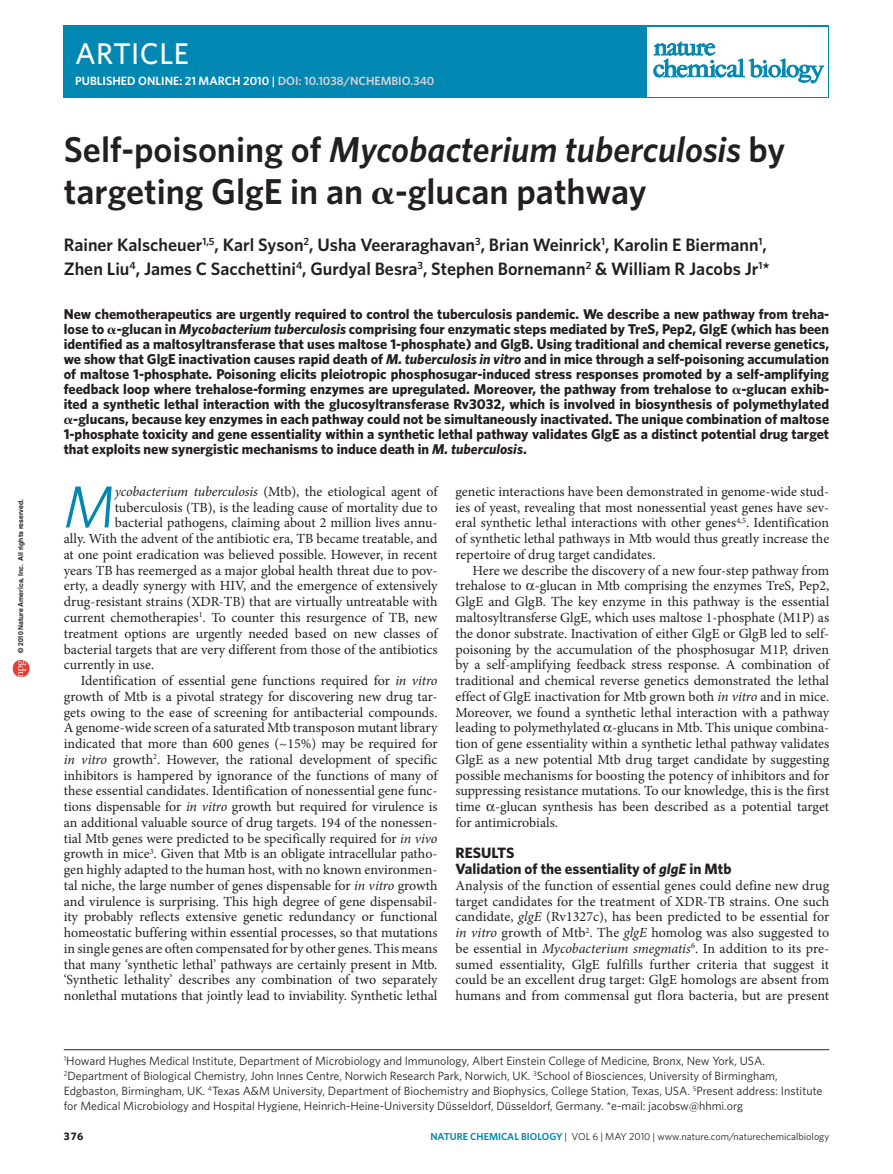
<style>
.page{position:relative;width:893px;height:1174px;background:#fff}
.page>*{position:absolute;margin:0;border:0;box-sizing:border-box;transform-origin:0 0}
.t1{font:italic 59.4px "Whitney";color:#0087b2}
.t2{font:600 36px/42px "Whitney";color:#231f20}
.t3{font:500 30px "Whitney";letter-spacing:.01em;color:#fff}
.t4{font:600 18px/24px "Whitney";color:#231f20}
.t5{font:700 15px/15.8px "Whitney";color:#231f20}
.t6{font:700 14.25px/15px "Whitney";color:#231f20;text-align:justify}
.t7{font:13.95px/15.8px "Minion Pro";color:#231f20;text-align:justify}
.t8{font:12px/15px "Whitney";color:#231f20}
.t9{font:600 12px "Whitney";color:#fff}
.t10{font:700 10.8px "Whitney";color:#231f20}
.t11{font:10.2px "Whitney";color:#231f20}
.t12{font:700 6.9px "Helvetica LT Std";color:#231f20}
.s1{color:#d1d2d4}
.s2{font-style:italic}
.s3{font-family:"Mathematical Pi Four";font-weight:400}
.s4{font-weight:600;color:#0087b2}
</style>
<div class="page">
<div style="left:64px;top:26px;width:765px;height:72px;background:#0087b2"></div>
<div style="left:648px;top:27px;width:180px;height:69px;background:#fff"></div>
<svg style="left:653px;top:42px;width:171px;height:41px"></svg>
<hr style="left:64px;top:1049px;width:765px;height:1px;background:#231f20">
<img style="left:13px;top:660px;width:16px;height:16px">
<p class="t12" style="left:17px;top:653px;width:156px;rotate:-90deg">© 2010 Nature America, Inc. All rights reserved.</p>
<h3 class="t3" style="left:75px;top:35px;width:115px">ARTICLE</h3>
<p class="t9" style="left:75px;top:74px;width:361px">published online: 21 march 2010 | <span class="s1">doi: 10.1038/nchembio.340</span></p>
<h2 class="t2" style="left:64px;top:128px;width:723px">Self-poisoning of <span class="s2">Mycobacterium tuberculosis</span> by targeting GlgE in an <span class="s3">a</span>-glucan pathway</h2>
<p class="t4" style="left:64px;top:232px;width:708px">Rainer Kalscheuer<sup>1,5</sup>, Karl Syson<sup>2</sup>, Usha Veeraraghavan<sup>3</sup>, Brian Weinrick<sup>1</sup>, Karolin E Biermann<sup>1</sup>,<br>Zhen Liu<sup>4</sup>, James C Sacchettini<sup>4</sup>, Gurdyal Besra<sup>3</sup>, Stephen Bornemann<sup>2</sup> &amp; William R Jacobs Jr<sup>1</sup>*</p>
<p class="t6" style="left:64px;top:306px;width:767px">New chemotherapeutics are urgently required to control the tuberculosis pandemic. We describe a new pathway from treha&shy;lose to <span class="s3">a</span>-glucan in <span class="s2">Mycobacterium tuberculosis</span> comprising four enzymatic steps mediated by TreS, Pep2, GlgE (which has been identified as a maltosyltransferase that uses maltose 1-phosphate) and GlgB. Using traditional and chemical reverse genetics, we show that GlgE inactivation causes rapid death of <span class="s2">M. tuberculosis in vitro</span> and in mice through a self-poisoning accumulation of maltose 1-phosphate. Poisoning elicits pleiotropic phosphosugar-induced stress responses promoted by a self-amplifying feedback loop where trehalose-forming enzymes are upregulated. Moreover, the pathway from trehalose to <span class="s3">a</span>-glucan exhib&shy;ited a synthetic lethal interaction with the glucosyltransferase Rv3032, which is involved in biosynthesis of polymethylated <span class="s3">a</span>-glucans, because key enzymes in each pathway could not be simultaneously inactivated. The unique combination of maltose 1-phosphate toxicity and gene essentiality within a synthetic lethal pathway validates GlgE as a distinct potential drug target that exploits new synergistic mechanisms to induce death in <span class="s2">M. tuberculosis</span>.</p>
<h1 class="t1" style="left:64px;top:470px;width:53px">M</h1>
<p class="t7" style="left:115px;top:483px;width:324px"><span class="s2">ycobacterium tuberculosis</span> (Mtb), the etiological agent of</p>
<p class="t7" style="left:115px;top:499px;width:324px">tuberculosis (TB), is the leading cause of mortality due to</p>
<p class="t7" style="left:115px;top:515px;width:324px">bacterial pathogens, claiming about 2 million lives annu-</p>
<p class="t7" style="left:64px;top:531px;width:375px">ally. With the advent of the antibiotic era, TB became treatable, and</p>
<p class="t7" style="left:64px;top:546px;width:375px">at one point eradication was believed possible. However, in recent</p>
<p class="t7" style="left:64px;top:562px;width:375px">years TB has reemerged as a major global health threat due to pov-</p>
<p class="t7" style="left:64px;top:578px;width:375px">erty, a deadly synergy with HIV, and the emergence of extensively</p>
<p class="t7" style="left:64px;top:594px;width:375px">drug-resistant strains (XDR-TB) that are virtually untreatable with</p>
<p class="t7" style="left:64px;top:609px;width:375px">current chemotherapies<sup>1</sup>. To counter this resurgence of TB, new</p>
<p class="t7" style="left:64px;top:625px;width:375px">treatment options are urgently needed based on new classes of</p>
<p class="t7" style="left:64px;top:641px;width:375px">bacterial targets that are very different from those of the antibiotics</p>
<p class="t7" style="left:64px;top:657px;width:92px">currently in use.</p>
<p class="t7" style="left:81px;top:672px;width:358px">Identification of essential gene functions required for <span class="s2">in vitro</span></p>
<p class="t7" style="left:64px;top:688px;width:375px">growth of Mtb is a pivotal strategy for discovering new drug tar-</p>
<p class="t7" style="left:64px;top:704px;width:375px">gets owing to the ease of screening for antibacterial compounds.</p>
<p class="t7" style="left:64px;top:720px;width:375px">A genome-wide screen of a saturated Mtb transposon mutant library</p>
<p class="t7" style="left:64px;top:735px;width:375px">indicated that more than 600 genes (~15%) may be required for</p>
<p class="t7" style="left:64px;top:751px;width:375px"><span class="s2">in vitro</span> growth<sup>2</sup>. However, the rational development of specific</p>
<p class="t7" style="left:64px;top:767px;width:375px">inhibitors is hampered by ignorance of the functions of many of</p>
<p class="t7" style="left:64px;top:783px;width:375px">these essential candidates. Identification of nonessential gene func-</p>
<p class="t7" style="left:64px;top:798px;width:375px">tions dispensable for <span class="s2">in vitro</span> growth but required for virulence is</p>
<p class="t7" style="left:64px;top:814px;width:375px">an additional valuable source of drug targets. 194 of the nonessen-</p>
<p class="t7" style="left:64px;top:830px;width:375px">tial Mtb genes were predicted to be specifically required for <span class="s2">in vivo</span></p>
<p class="t7" style="left:64px;top:846px;width:375px">growth in mice<sup>3</sup>. Given that Mtb is an obligate intracellular patho-</p>
<p class="t7" style="left:64px;top:861px;width:375px">gen highly adapted to the human host, with no known environmen-</p>
<p class="t7" style="left:64px;top:877px;width:375px">tal niche, the large number of genes dispensable for <span class="s2">in vitro</span> growth</p>
<p class="t7" style="left:64px;top:893px;width:375px">and virulence is surprising. This high degree of gene dispensabil-</p>
<p class="t7" style="left:64px;top:909px;width:375px">ity probably reflects extensive genetic redundancy or functional</p>
<p class="t7" style="left:64px;top:924px;width:375px">homeostatic buffering within essential processes, so that mutations</p>
<p class="t7" style="left:64px;top:940px;width:375px">in single genes are often compensated for by other genes. This means</p>
<p class="t7" style="left:64px;top:956px;width:375px">that many ‘synthetic lethal’ pathways are certainly present in Mtb.</p>
<p class="t7" style="left:64px;top:972px;width:375px">‘Synthetic lethality’ describes any combination of two separately</p>
<p class="t7" style="left:64px;top:987px;width:375px">nonlethal mutations that jointly lead to inviability. Synthetic lethal</p>
<p class="t7" style="left:455px;top:483px;width:375px">genetic interactions have been demonstrated in genome-wide stud&shy;ies of yeast, revealing that most nonessential yeast genes have sev&shy;eral synthetic lethal interactions with other genes<sup>4,5</sup>. Identification of synthetic lethal pathways in Mtb would thus greatly increase the repertoire of drug target candidates.</p>
<p class="t7" style="left:455px;top:562px;width:375px;text-indent:17px">Here we describe the discovery of a new four-step pathway from trehalose to -glucan in Mtb comprising the enzymes TreS, Pep2, GlgE and GlgB. The key enzyme in this pathway is the essential maltosyltransferse GlgE, which uses maltose 1-phosphate (M1P) as the donor substrate. Inactivation of either GlgE or GlgB led to self&shy;poisoning by the accumulation of the phosphosugar M1P, driven by a self-amplifying feedback stress response. A combination of traditional and chemical reverse genetics demonstrated the lethal effect of GlgE inactivation for Mtb grown both <span class="s2">in vitro</span> and in mice.<br>Moreover, we found a synthetic lethal interaction with a pathway leading to polymethylated -glucans in Mtb. This unique combina&shy;tion of gene essentiality within a synthetic lethal pathway validates GlgE as a new potential Mtb drug target candidate by suggesting possible mechanisms for boosting the potency of inhibitors and for suppressing resistance mutations. To our knowledge, this is the first time -glucan synthesis has been described as a potential target for antimicrobials.</p>
<p class="t5" style="left:455px;top:845px;width:277px">RESULTS<br>Validation of the essentiality of <span class="s2">glgE</span> in Mtb</p>
<p class="t7" style="left:455px;top:877px;width:375px">Analysis of the function of essential genes could define new drug target candidates for the treatment of XDR-TB strains. One such candidate, <span class="s2">glgE</span> (Rv1327c), has been predicted to be essential for <span class="s2">in vitro</span> growth of Mtb<sup>2</sup>. The <span class="s2">glgE</span> homolog was also suggested to be essential in <span class="s2">Mycobacterium smegmatis</span><sup>6</sup>. In addition to its pre&shy;sumed essentiality, GlgE fulfills further criteria that suggest it could be an excellent drug target: GlgE homologs are absent from humans and from commensal gut flora bacteria, but are present</p>
<p class="t8" style="left:64px;top:1053px;width:760px"><sup>1</sup>Howard Hughes Medical Institute, Department of Microbiology and Immunology, Albert Einstein College of Medicine, Bronx, New York, USA.<br><sup>2</sup>Department of Biological Chemistry, John Innes Centre, Norwich Research Park, Norwich, UK. <sup>3</sup>School of Biosciences, University of Birmingham, Edgbaston, Birmingham, UK. <sup>4</sup>Texas A&amp;M University, Department of Biochemistry and Biophysics, College Station, Texas, USA. <sup>5</sup>Present address: Institute for Medical Microbiology and Hospital Hygiene, Heinrich-Heine-University Düsseldorf, Düsseldorf, Germany. *e-mail: jacobsw@hhmi.org</p>
<p class="t10" style="left:64px;top:1129px;width:21px">376</p>
<p class="t11" style="left:430px;top:1130px;width:400px"><span class="s4">nature chemical biology</span> | vol 6 | may 2010 | www.nature.com/naturechemicalbiology</p>
</div>
